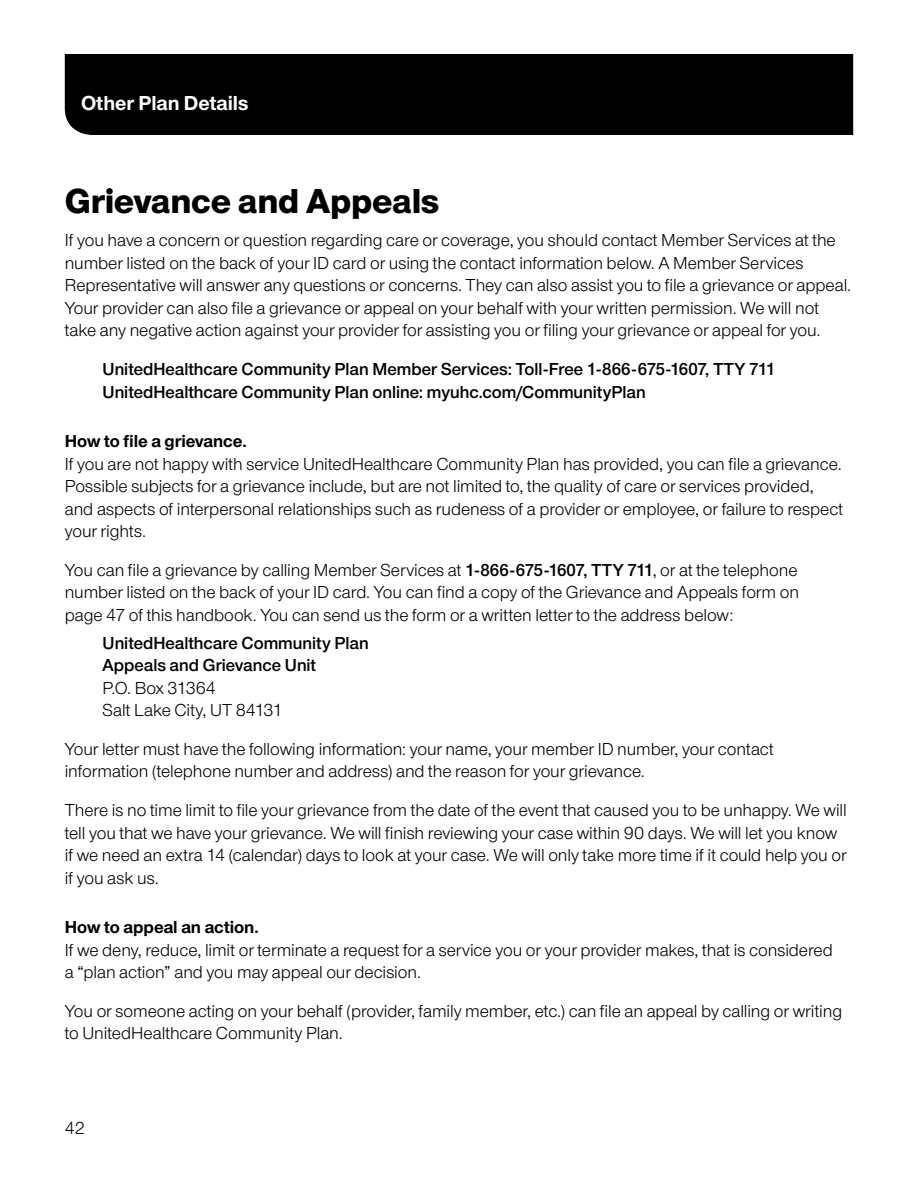
<style>
.page{position:relative;width:918px;height:1188px;background:#fff}
.page>*{position:absolute;margin:0;border:0;box-sizing:border-box;transform-origin:0 0}
.Subheads___noDot_24{font:800 36px "UHC Sans";letter-spacing:-.005em;color:#000}
.t1{font:700 21px "UHC Sans";color:#fff}
.Body___12_15{font:18px/22.5px "UHC Sans";letter-spacing:-.005em;color:#000}
.Body_BEFORE_bullet{font:18px/22.5px "UHC Sans";letter-spacing:-.005em;color:#000;text-align:justify}
.Body___numbers___add{font:600 18px/22.5px "UHC Sans";color:#000}
.Body_AFTER_bullet{font:18px/22.5px "UHC Sans";letter-spacing:-.005em;color:#000}
.SUB_Subhead___AFTER{font:700 18px "UHC Sans";letter-spacing:-.005em;color:#000}
.SUB_Subhead___12_15{font:700 18px "UHC Sans";color:#000}
.s1{font-weight:600}
.s2{font-weight:400}
</style>
<div class="page">
<div style="left:65px;top:54px;width:788px;height:81px;background:#000"></div>
<p class="t1" style="left:81px;top:88px;width:169px">Other Plan Details</p>
<p class="Subheads___noDot_24" style="left:65px;top:176px;width:376px">Grievance and Appeals</p>
<p class="Body___12_15" style="left:65px;top:229px;width:788px">If you have a concern or question regarding care or coverage, you should contact Member Services at the number listed on the back of your ID card or using the contact information below. A Member Services Representative will answer any questions or concerns. They can also assist you to file a grievance or appeal.<br>Your provider can also file a grievance or appeal on your behalf with your written permission. We will not take any negative action against your provider for assisting you or filing your grievance or appeal for you.</p>
<p class="Body___numbers___add" style="left:103px;top:357px;width:674px">UnitedHealthcare Community Plan Member Services: Toll-Free 1-866-675-1607, TTY 711<br>UnitedHealthcare Community Plan online: myuhc.com/CommunityPlan</p>
<p class="SUB_Subhead___AFTER" style="left:65px;top:429px;width:184px">How to file a grievance.</p>
<p class="Body___12_15" style="left:65px;top:452px;width:780px">If you are not happy with service UnitedHealthcare Community Plan has provided, you can file a grievance.<br>Possible subjects for a grievance include, but are not limited to, the quality of care or services provided, and aspects of interpersonal relationships such as rudeness of a provider or employee, or failure to respect your rights.</p>
<p class="Body_BEFORE_bullet" style="left:65px;top:558px;width:736px">You can file a grievance by calling Member Services at <span class="s1">1-866-675-1607, TTY 711</span>, or at the telephone number listed on the back of your ID card. You can find a copy of the Grievance and Appeals form on page 47 of this handbook. You can send us the form or a written letter to the address below:</p>
<p class="Body___numbers___add" style="left:103px;top:631px;width:268px">UnitedHealthcare Community Plan<br>Appeals and Grievance Unit<br><span class="s2">P.O. Box 31364<br>Salt Lake City, UT 84131</span></p>
<p class="Body_AFTER_bullet" style="left:65px;top:737px;width:711px">Your letter must have the following information: your name, your member ID number, your contact information (telephone number and address) and the reason for your grievance.</p>
<p class="Body___12_15" style="left:65px;top:798px;width:783px">There is no time limit to file your grievance from the date of the event that caused you to be unhappy. We will tell you that we have your grievance. We will finish reviewing your case within 90 days. We will let you know if we need an extra 14 (calendar) days to look at your case. We will only take more time if it could help you or if you ask us.</p>
<p class="SUB_Subhead___12_15" style="left:65px;top:915px;width:196px">How to appeal an action.</p>
<p class="Body___12_15" style="left:65px;top:938px;width:770px">If we deny, reduce, limit or terminate a request for a service you or your provider makes, that is considered a “plan action” and you may appeal our decision.</p>
<p class="Body___12_15" style="left:65px;top:999px;width:779px">You or someone acting on your behalf (provider, family member, etc.) can file an appeal by calling or writing to UnitedHealthcare Community Plan.</p>
<p class="Body___12_15" style="left:65px;top:1116px;width:22px">42</p>
</div>
